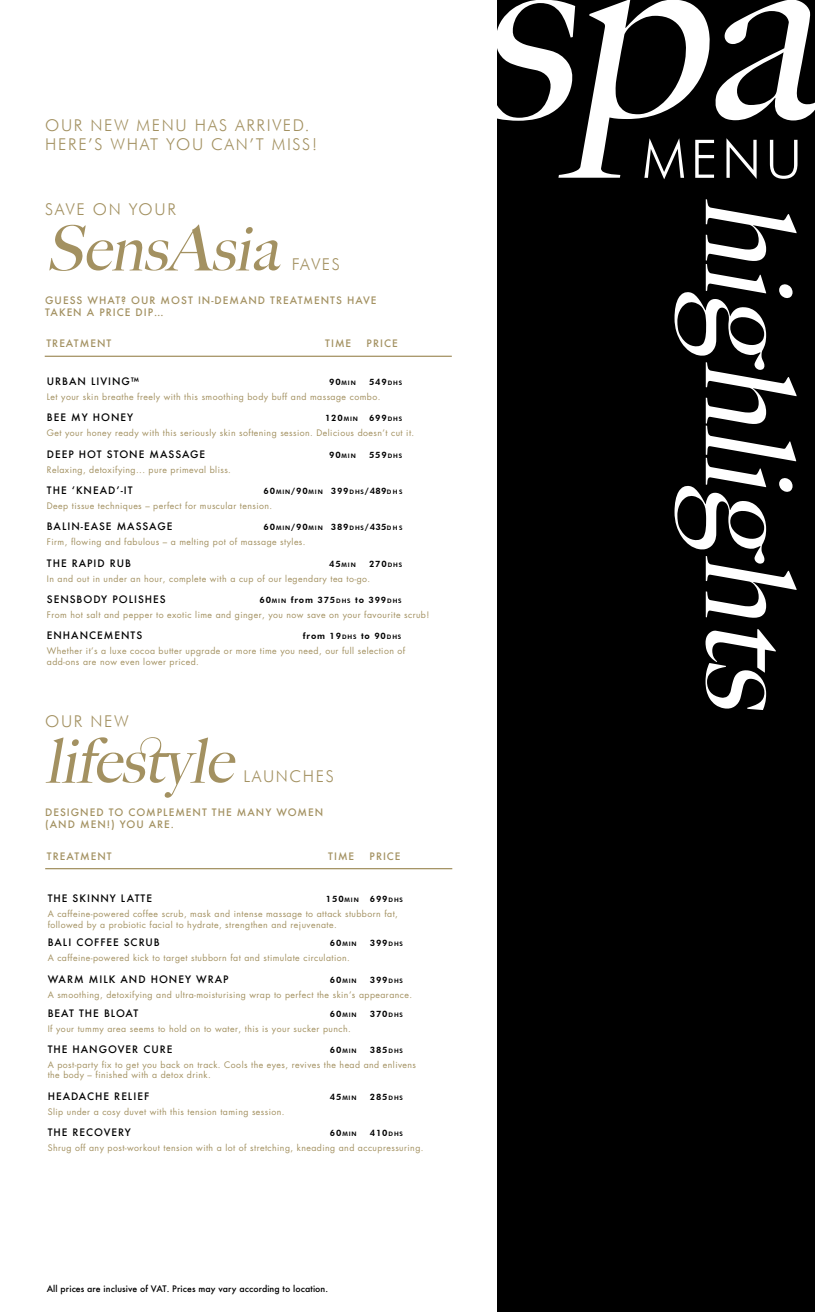
<style>
.page{position:relative;width:815px;height:1312px;background:#fff}
.page>*{position:absolute;margin:0;border:0;box-sizing:border-box;transform-origin:0 0}
.t1{font:italic 500 249.75px "Big Caslon";color:#fff}
.t2{font:italic 500 125px "Big Caslon";color:#fff}
.t3{font:italic 500 62.5px "Big Caslon";color:#a39161}
.t4{font:300 53.12px "Futura BT";color:#fff}
.t5{font:300 16.25px/19.5px "Futura BT";letter-spacing:.1em;color:#a39161}
.t6{font:500 10px "Futura";letter-spacing:.1em;color:#000}
.t7{font:500 10px/12px "Futura";letter-spacing:.1em;color:#a39161}
.t8{font:8.75px/10.5px "Futura";letter-spacing:.05em;color:#a39161}
.t9{font:800 8.75px "Futura BT";letter-spacing:.1em;color:#000}
.t10{font:500 8.75px "Futura";letter-spacing:.01em;color:#000}
.t11{font:800 6.12px "Futura BT";letter-spacing:.145em;color:#000}
.s1{font-size:8.75px}
.s2{font-size:6.12px}
</style>
<div class="page">
<div style="left:497px;top:0;width:318px;height:1311px;background:#000"></div>
<hr style="left:45px;top:355px;width:407px;height:2px;background:#a39161">
<hr style="left:45px;top:867px;width:407px;height:2px;background:#a39161">
<h3 class="t5" style="left:45px;top:115px;width:273px">OUR NEW MENU HAS ARRIVED.<br>HERE’S WHAT YOU CAN’T MISS!</h3>
<h3 class="t5" style="left:45px;top:199px;width:132px">SAVE ON YOUR</h3>
<h3 class="t3" style="left:45px;top:197px;width:252px">SensAsia</h3>
<h3 class="t5" style="left:292px;top:254px;width:50px">FAVES</h3>
<p class="t7" style="left:45px;top:294px;width:333px">GUESS WHAT? OUR MOST IN-DEMAND TREATMENTS HAVE<br>TAKEN A PRICE DIP…</p>
<p class="t7" style="left:47px;top:337px;width:66px">TREATMENT</p>
<p class="t7" style="left:325px;top:337px;width:28px">TIME</p>
<p class="t7" style="left:367px;top:337px;width:33px">PRICE</p>
<p class="t6" style="left:47px;top:374px;width:94px">URBAN LIVING™</p>
<p class="t11" style="left:329px;top:379px;width:28px"><span class="s1">90</span>MIN</p>
<p class="t9" style="left:369px;top:376px;width:35px">549<span class="s2">DHS</span></p>
<p class="t8" style="left:47px;top:391px;width:335px">Let your skin breathe freely with this smoothing body buff and massage combo.</p>
<p class="t6" style="left:47px;top:411px;width:88px">BEE MY HONEY</p>
<p class="t9" style="left:325px;top:413px;width:34px">120<span class="s2">MIN</span></p>
<p class="t9" style="left:369px;top:413px;width:35px">699<span class="s2">DHS</span></p>
<p class="t8" style="left:47px;top:428px;width:369px">Get your honey ready with this seriously skin softening session. Delicious doesn’t cut it.</p>
<p class="t6" style="left:47px;top:447px;width:160px">DEEP HOT STONE MASSAGE</p>
<p class="t11" style="left:329px;top:451px;width:28px"><span class="s1">90</span>MIN</p>
<p class="t9" style="left:369px;top:449px;width:35px">559<span class="s2">DHS</span></p>
<p class="t8" style="left:47px;top:464px;width:186px">Relaxing, detoxifying... pure primeval bliss.</p>
<p class="t6" style="left:47px;top:483px;width:87px">THE ‘KNEAD’-IT</p>
<p class="t9" style="left:264px;top:485px;width:140px">60<span class="s2">MIN</span>/90<span class="s2">MIN</span> 399<span class="s2">DHS</span>/489<span class="s2">DHS</span></p>
<p class="t8" style="left:47px;top:500px;width:227px">Deep tissue techniques – perfect for muscular tension.</p>
<p class="t6" style="left:47px;top:519px;width:127px">BALIN-EASE MASSAGE</p>
<p class="t9" style="left:264px;top:521px;width:140px">60<span class="s2">MIN</span>/90<span class="s2">MIN</span> 389<span class="s2">DHS</span>/435<span class="s2">DHS</span></p>
<p class="t8" style="left:47px;top:536px;width:260px">Firm, flowing and fabulous – a melting pot of massage styles.</p>
<p class="t6" style="left:47px;top:556px;width:86px">THE RAPID RUB</p>
<p class="t11" style="left:329px;top:560px;width:28px"><span class="s1">45</span>MIN</p>
<p class="t9" style="left:369px;top:558px;width:35px">270<span class="s2">DHS</span></p>
<p class="t8" style="left:47px;top:573px;width:325px">In and out in under an hour, complete with a cup of our legendary tea to-go.</p>
<p class="t6" style="left:47px;top:592px;width:120px">SENSBODY POLISHES</p>
<p class="t9" style="left:259px;top:594px;width:144px">60<span class="s2">MIN</span> from 375<span class="s2">DHS</span> to 399<span class="s2">DHS</span></p>
<p class="t8" style="left:47px;top:609px;width:384px">From hot salt and pepper to exotic lime and ginger, you now save on your favourite scrub!</p>
<p class="t6" style="left:47px;top:628px;width:97px">ENHANCEMENTS</p>
<p class="t9" style="left:303px;top:630px;width:100px">from 19<span class="s2">DHS</span> to 90<span class="s2">DHS</span></p>
<p class="t8" style="left:47px;top:645px;width:360px">Whether it’s a luxe cocoa butter upgrade or more time you need, our full selection of add-ons are now even lower priced.</p>
<h3 class="t5" style="left:45px;top:711px;width:85px">OUR NEW</h3>
<h3 class="t3" style="left:45px;top:709px;width:206px">lifestyle</h3>
<h3 class="t5" style="left:244px;top:766px;width:92px">LAUNCHES</h3>
<p class="t7" style="left:45px;top:806px;width:280px">DESIGNED TO COMPLEMENT THE MANY WOMEN (AND MEN!) YOU ARE.</p>
<p class="t7" style="left:47px;top:849px;width:66px">TREATMENT</p>
<p class="t7" style="left:328px;top:849px;width:28px">TIME</p>
<p class="t7" style="left:370px;top:849px;width:33px">PRICE</p>
<p class="t6" style="left:48px;top:891px;width:106px">THE SKINNY LATTE</p>
<p class="t9" style="left:326px;top:893px;width:34px">150<span class="s2">MIN</span></p>
<p class="t9" style="left:370px;top:893px;width:35px">699<span class="s2">DHS</span></p>
<p class="t8" style="left:48px;top:908px;width:352px">A caffeine-powered coffee scrub, mask and intense massage to attack stubborn fat, followed by a probiotic facial to hydrate, strengthen and rejuvenate.</p>
<p class="t6" style="left:48px;top:935px;width:114px">BALI COFFEE SCRUB</p>
<p class="t11" style="left:330px;top:940px;width:28px"><span class="s1">60</span>MIN</p>
<p class="t9" style="left:370px;top:937px;width:35px">399<span class="s2">DHS</span></p>
<p class="t8" style="left:48px;top:952px;width:304px">A caffeine-powered kick to target stubborn fat and stimulate circulation.</p>
<p class="t6" style="left:48px;top:971px;width:182px">WARM MILK AND HONEY WRAP</p>
<p class="t11" style="left:330px;top:976px;width:28px"><span class="s1">60</span>MIN</p>
<p class="t9" style="left:370px;top:974px;width:35px">399<span class="s2">DHS</span></p>
<p class="t8" style="left:48px;top:989px;width:366px">A smoothing, detoxifying and ultra-moisturising wrap to perfect the skin’s appearance.</p>
<p class="t6" style="left:48px;top:1005px;width:92px">BEAT THE BLOAT</p>
<p class="t11" style="left:330px;top:1010px;width:28px"><span class="s1">60</span>MIN</p>
<p class="t9" style="left:370px;top:1007px;width:35px">370<span class="s2">DHS</span></p>
<p class="t8" style="left:48px;top:1022px;width:305px">If your tummy area seems to hold on to water, this is your sucker punch.</p>
<p class="t6" style="left:48px;top:1041px;width:126px">THE HANGOVER CURE</p>
<p class="t11" style="left:330px;top:1046px;width:28px"><span class="s1">60</span>MIN</p>
<p class="t9" style="left:370px;top:1044px;width:35px">385<span class="s2">DHS</span></p>
<p class="t8" style="left:48px;top:1059px;width:370px">A post-party fix to get you back on track. Cools the eyes, revives the head and enlivens the body – finished with a detox drink.</p>
<p class="t6" style="left:48px;top:1088px;width:103px">HEADACHE RELIEF</p>
<p class="t11" style="left:330px;top:1093px;width:28px"><span class="s1">45</span>MIN</p>
<p class="t9" style="left:370px;top:1090px;width:35px">285<span class="s2">DHS</span></p>
<p class="t8" style="left:48px;top:1105px;width:238px">Slip under a cosy duvet with this tension taming session.</p>
<p class="t6" style="left:48px;top:1124px;width:85px">THE RECOVERY</p>
<p class="t11" style="left:330px;top:1129px;width:28px"><span class="s1">60</span>MIN</p>
<p class="t9" style="left:370px;top:1127px;width:35px">410<span class="s2">DHS</span></p>
<p class="t8" style="left:48px;top:1142px;width:377px">Shrug off any post-workout tension with a lot of stretching, kneading and accupressuring.</p>
<h1 class="t1" style="left:473px;top:-173px;width:411px">spa</h1>
<h3 class="t4" style="left:642px;top:127px;width:161px">MENU</h3>
<h2 class="t2" style="left:852px;top:196px;width:546px;rotate:90deg">highlights</h2>
<p class="t10" style="left:47px;top:1282px;width:283px">All prices are inclusive of VAT. Prices may vary according to location.</p>
</div>
